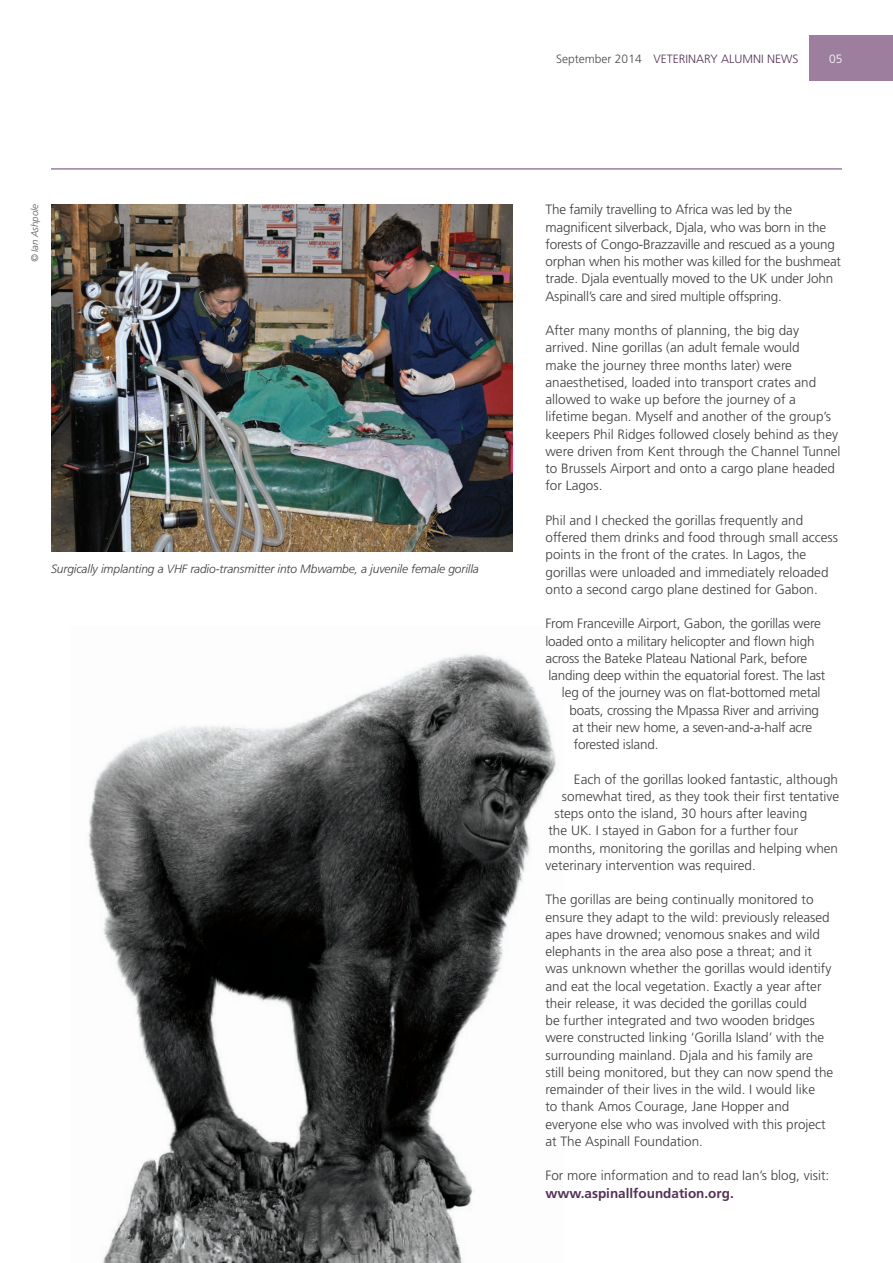
<style>
.page{position:relative;width:893px;height:1263px;background:#fff}
.page>*{position:absolute;margin:0;border:0;box-sizing:border-box;transform-origin:0 0}
.t1{font:300 13.5px/17.2px "Frutiger LT Std";color:#3e3e3f}
.t2{font:italic 300 12px "Frutiger LT Std";letter-spacing:-.01em;color:#3e3e3f}
.t3{font:300 12px "Frutiger LT Std";color:#563358}
.t4{font:300 12px "Frutiger LT Std";color:#4b4c4d}
.t5{font:300 12px "Frutiger LT Std";color:#fff}
.t6{font:italic 300 9.75px "Frutiger LT Std";color:#57585a}
.s1{font-weight:700;color:#563358}
</style>
<div class="page">
<img style="left:88px;top:653px;width:469px;height:610px">
<div style="left:810px;top:36px;width:83px;height:45px;background:#9d7e9f"></div>
<hr style="left:51px;top:168px;width:791px;height:2px;background:#9d7e9f">
<img style="left:51px;top:204px;width:461px;height:348px">
<p class="t6" style="left:29px;top:262px;width:60px;rotate:-90deg">© Ian Ashpole</p>
<p class="t2" style="left:51px;top:561px;width:429px">Surgically implanting a VHF radio-transmitter into Mbwambe, a juvenile female gorilla</p>
<p class="t4" style="left:556px;top:52px;width:87px">September 2014</p>
<p class="t3" style="left:653px;top:52px;width:147px">VETERINARY ALUMNI NEWS</p>
<p class="t5" style="left:829px;top:52px;width:15px">05</p>
<p class="t1" style="left:545px;top:201px;width:297px">The family travelling to Africa was led by the magnificent silverback, Djala, who was born in the forests of Congo-Brazzaville and rescued as a young orphan when his mother was killed for the bushmeat trade. Djala eventually moved to the UK under John Aspinall’s care and sired multiple offspring.</p>
<p class="t1" style="left:545px;top:322px;width:297px">After many months of planning, the big day arrived. Nine gorillas (an adult female would<br>make the journey three months later) were anaesthetised, loaded into transport crates and allowed to wake up before the journey of a lifetime began. Myself and another of the group’s keepers Phil Ridges followed closely behind as they were driven from Kent through the Channel Tunnel to Brussels Airport and onto a cargo plane headed for Lagos.</p>
<p class="t1" style="left:545px;top:512px;width:294px">Phil and I checked the gorillas frequently and offered them drinks and food through small access points in the front of the crates. In Lagos, the gorillas were unloaded and immediately reloaded onto a second cargo plane destined for Gabon.</p>
<p class="t1" style="left:545px;top:615px;width:277px">From Franceville Airport, Gabon, the gorillas were</p>
<p class="t1" style="left:545px;top:632px;width:271px">loaded onto a military helicopter and flown high</p>
<p class="t1" style="left:545px;top:650px;width:263px">across the Bateke Plateau National Park, before</p>
<p class="t1" style="left:548px;top:667px;width:278px">landing deep within the equatorial forest. The last</p>
<p class="t1" style="left:562px;top:684px;width:260px">leg of the journey was on flat-bottomed metal</p>
<p class="t1" style="left:569px;top:701px;width:251px">boats, crossing the Mpassa River and arriving</p>
<p class="t1" style="left:572px;top:719px;width:241px">at their new home, a seven-and-a-half acre</p>
<p class="t1" style="left:574px;top:736px;width:86px">forested island.</p>
<p class="t1" style="left:574px;top:770px;width:266px">Each of the gorillas looked fantastic, although</p>
<p class="t1" style="left:562px;top:788px;width:279px">somewhat tired, as they took their first tentative</p>
<p class="t1" style="left:554px;top:805px;width:254px">steps onto the island, 30 hours after leaving</p>
<p class="t1" style="left:548px;top:822px;width:251px">the UK. I stayed in Gabon for a further four</p>
<p class="t1" style="left:548px;top:839px;width:291px">months, monitoring the gorillas and helping when</p>
<p class="t1" style="left:545px;top:857px;width:212px">veterinary intervention was required.</p>
<p class="t1" style="left:545px;top:891px;width:289px">The gorillas are being continually monitored to ensure they adapt to the wild: previously released apes have drowned; venomous snakes and wild elephants in the area also pose a threat; and it was unknown whether the gorillas would identify and eat the local vegetation. Exactly a year after their release, it was decided the gorillas could<br>be further integrated and two wooden bridges were constructed linking ‘Gorilla Island’ with the surrounding mainland. Djala and his family are still being monitored, but they can now spend the remainder of their lives in the wild. I would like</p>
<p class="t1" style="left:545px;top:1098px;width:282px">to thank Amos Courage, Jane Hopper and everyone else who was involved with this project</p>
<p class="t1" style="left:545px;top:1133px;width:159px">at The Aspinall Foundation.</p>
<p class="t1" style="left:545px;top:1167px;width:285px">For more information and to read Ian’s blog, visit: <span class="s1">www.aspinallfoundation.org.</span></p>
</div>
